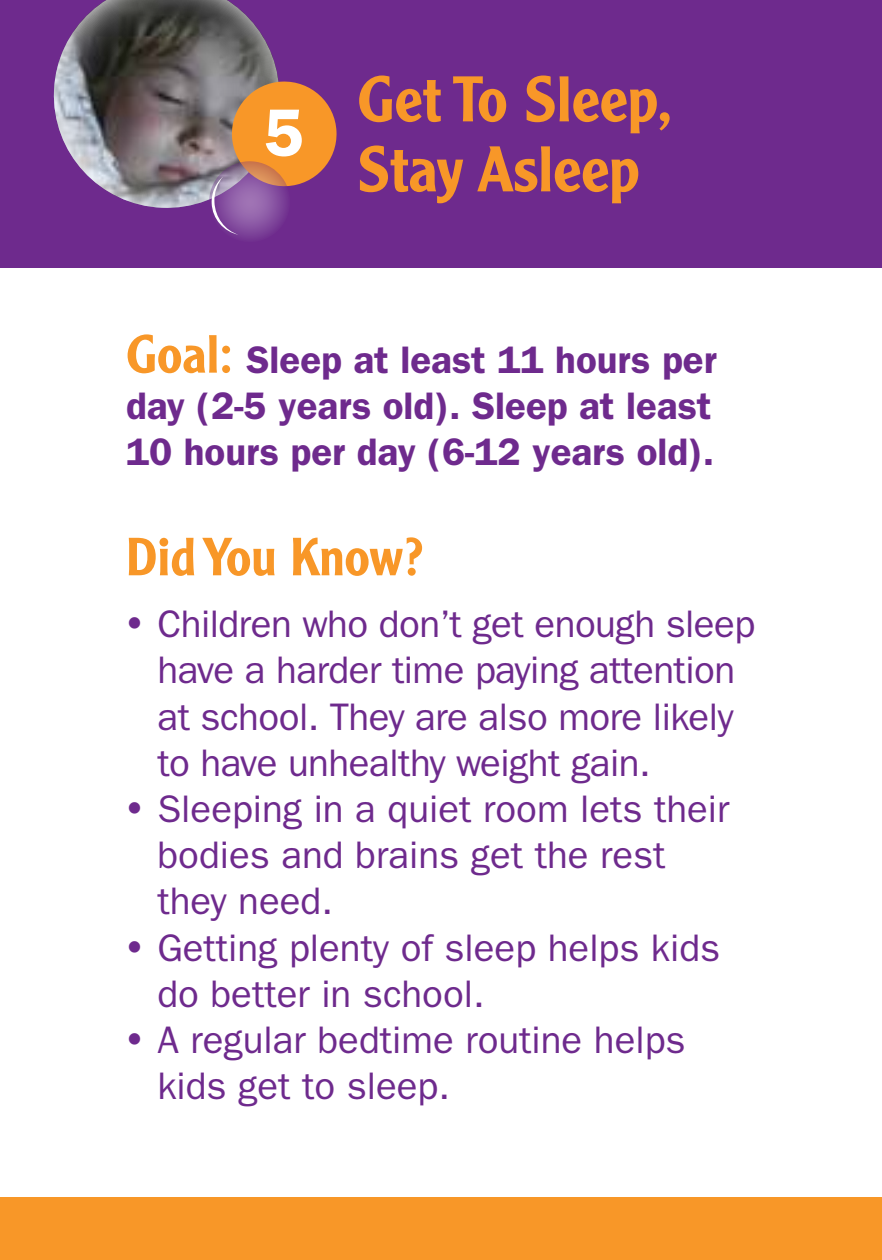
<style>
.page{position:relative;width:882px;height:1260px;background:#fff}
.page>*{position:absolute;margin:0;border:0;box-sizing:border-box;transform-origin:0 0}
.t1{font:600 67.2px "ITC Franklin Gothic Std";color:#fff}
.t2{font:500 63px/70px "Clearface Gothic LT Std";color:#f89728}
.t3{font:500 52.5px "Clearface Gothic LT Std";color:#f89728}
.t4{font:38.5px/46.2px "ITC Franklin Gothic Std";color:#6e2a8d}
.t5{font:600 38.5px/46.2px "ITC Franklin Gothic Std";color:#6e2a8d}
.s1{font-family:"Clearface Gothic LT Std";font-weight:500;font-size:52.5px;color:#f89728}
</style>
<div class="page">
<div style="left:0;top:1197px;width:882px;height:63px;background:#f89728"></div>
<div style="left:0;top:0;width:882px;height:268px;background:#6e2a8d"></div>
<svg style="left:53px;top:0;width:225px;height:208px"></svg>
<svg style="left:208px;top:160px;width:83px;height:83px"></svg>
<svg style="left:211px;top:80px;width:126px;height:155px"></svg>
<h1 class="t1" style="left:264px;top:93px;width:42px">5</h1>
<h2 class="t2" style="left:357px;top:64px;width:317px">Get To Sleep,<br>Stay Asleep</h2>
<p class="t5" style="left:126px;top:336px;width:592px"><span class="s1">Goal:</span> Sleep at least 11 hours per day (2-5 years old). Sleep at least<br>10 hours per day (6-12 years old).</p>
<h3 class="t3" style="left:126px;top:524px;width:299px">Did You Know?</h3>
<p class="t4" style="left:157px;top:601px;width:599px;text-indent:-31px">• Children who don’t get enough sleep have a harder time paying attention at school. They are also more likely to have unhealthy weight gain.</p>
<p class="t4" style="left:157px;top:786px;width:574px;text-indent:-31px">• Sleeping in a quiet room lets their bodies and brains get the rest they need.</p>
<p class="t4" style="left:157px;top:925px;width:564px;text-indent:-31px">• Getting plenty of sleep helps kids do better in school.</p>
<p class="t4" style="left:157px;top:1017px;width:530px;text-indent:-31px">• A regular bedtime routine helps kids get to sleep.</p>
</div>
